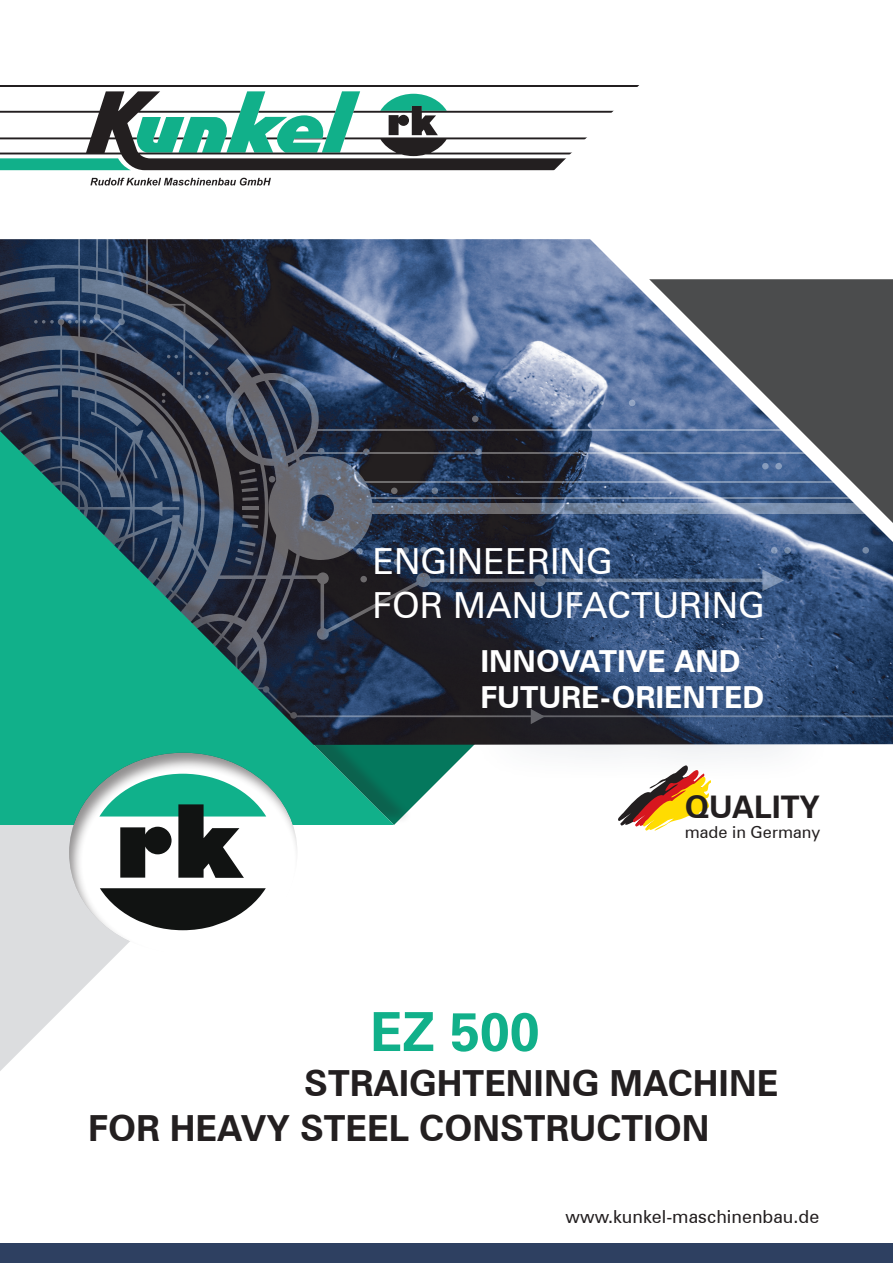
<style>
.page{position:relative;width:893px;height:1263px;background:#fff}
.page>*{position:absolute;margin:0;border:0;box-sizing:border-box;transform-origin:0 0}
.t1{font:700 54px "Zurich BT";color:#11b08a}
.t2{font:700 36px/45px "Zurich BT";color:#231f20}
.t3{font:36px "Zurich BT";color:#fff}
.t4{font:700 31.2px "Zurich BT";color:#231f20}
.t5{font:700 30.3px "Zurich BT";color:#fff}
.t6{font:18px "Zurich BT";color:#231f20}
.t7{font:16.5px "Zurich BT";color:#231f20}
</style>
<div class="page">
<div style="left:0;top:1243px;width:893px;height:20px;background:#2e4061"></div>
<svg style="left:90px;top:178px;width:181px;height:7px"></svg>
<hr style="left:0;top:85px;width:893px;height:2px;background:#231f20">
<svg style="left:0;top:91px;width:486px;height:79px"></svg>
<svg style="left:486px;top:85px;width:407px;height:86px"></svg>
<svg style="left:0;top:825px;width:117px;height:246px;fill:#dcdddf"></svg>
<img style="left:209px;top:239px;width:684px;height:506px">
<svg style="left:837px;top:640px;width:56px;height:92px;background:#223d63"></svg>
<svg style="left:432px;top:488px;width:6px;height:6px"></svg>
<svg style="left:475px;top:448px;width:7px;height:7px"></svg>
<div style="left:472px;top:416px;width:7px;height:6px;background:#69696f;border-radius:50%"></div>
<svg style="left:0;top:239px;width:209px;height:40px;background:#22314a"></svg>
<svg style="left:413px;top:503px;width:123px;height:10px"></svg>
<hr style="left:365px;top:497px;width:528px;height:1px;background:#fff">
<hr style="left:355px;top:481px;width:538px;height:2px;background:#fff">
<hr style="left:303px;top:452px;width:590px;height:2px;background:#fff">
<hr style="left:317px;top:429px;width:576px;height:2px;background:#fff">
<div style="left:862px;top:547px;width:7px;height:7px;background:#768aa7;border-radius:50%"></div>
<svg style="left:618px;top:785px;width:91px;height:46px"></svg>
<div style="left:359px;top:531px;width:478px;height:254px;background:#2e4061;opacity:.5"></div>
<div style="left:0;top:279px;width:413px;height:545px;background:#231f20;opacity:.25"></div>
<svg style="left:0;top:431px;width:394px;height:394px;background:#24716a"></svg>
<div style="left:68px;top:750px;width:231px;height:204px;background:#231f20;opacity:.5"></div>
<div style="left:89px;top:774px;width:187px;height:157px;background:#fff;border-radius:50%"></div>
<svg style="left:99px;top:774px;width:167px;height:156px"></svg>
<svg style="left:536px;top:239px;width:357px;height:303px"></svg>
<svg style="left:649px;top:279px;width:244px;height:244px;background:#5d697c"></svg>
<p class="t3" style="left:372px;top:540px;width:242px">ENGINEERING</p>
<p class="t3" style="left:372px;top:583px;width:394px">FOR MANUFACTURING</p>
<p class="t5" style="left:480px;top:642px;width:262px">INNOVATIVE AND</p>
<p class="t5" style="left:480px;top:679px;width:285px">FUTURE-ORIENTED</p>
<p class="t4" style="left:685px;top:788px;width:137px">QUALITY</p>
<p class="t7" style="left:685px;top:822px;width:137px">made in Germany</p>
<p class="t1" style="left:370px;top:999px;width:171px">EZ 500</p>
<p class="t2" style="left:88px;top:1060px;width:691px;text-indent:216px">STRAIGHTENING MACHINE<br>FOR HEAVY STEEL CONSTRUCTION</p>
<p class="t6" style="left:566px;top:1205px;width:255px">www.kunkel-maschinenbau.de</p>
</div>
